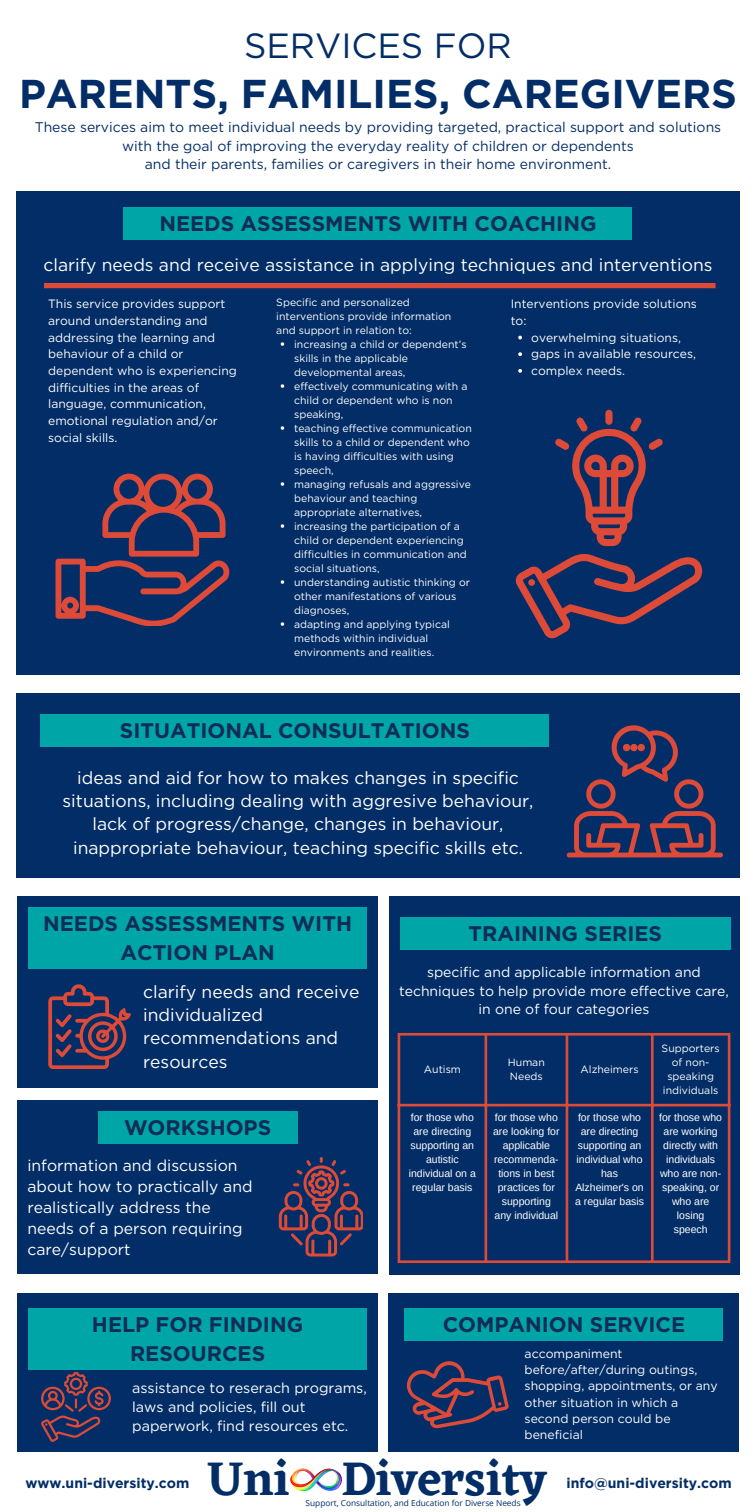
<style>
.page{position:relative;width:756px;height:1512px;background:#fff}
.page>*{position:absolute;margin:0;border:0;box-sizing:border-box;transform-origin:0 0}
.t1{font:600 48.65px "Eczar";color:#022d66}
.t2{font:700 40.25px "Gotham";color:#022d66}
.t3{font:35px "Gotham";color:#022d66}
.t4{font:700 21px/28.7px "Gotham";color:#102c57;text-align:center}
.t5{font:17.5px/23.4px "Gotham";color:#fff}
.t6{font:15.75px/21px "Gotham";color:#fff}
.t7{font:14.35px/19.2px "Gotham";color:#fff}
.t8{font:14px "Gotham";color:#022d66}
.t9{font:14px/18.6px "Gotham";color:#fff;text-align:center}
.t10{font:700 14px "Gotham";color:#022d66}
.t11{font:12.25px/16.8px "Gotham";color:#fff}
.t12{font:10.5px/14px "Gotham";color:#fff}
.t13{font:10.5px/14px "Arimo";color:#fff;text-align:center}
.t14{font:8.4px "Open Sans";color:#022d66}
</style>
<div class="page">
<div style="left:17px;top:1293px;width:361px;height:159px;background:#022d66"></div>
<div style="left:389px;top:1293px;width:350px;height:159px;background:#022d66"></div>
<div style="left:405px;top:1308px;width:318px;height:33px;background:#00a5a7"></div>
<div style="left:28px;top:1308px;width:339px;height:61px;background:#00a5a7"></div>
<div style="left:389px;top:896px;width:350px;height:378px;background:#022d66"></div>
<div style="left:400px;top:917px;width:330px;height:32px;background:#00a5a7"></div>
<hr style="left:398px;top:1036px;width:2px;height:224px;background:#dd4b38">
<hr style="left:485px;top:1036px;width:2px;height:224px;background:#dd4b38">
<hr style="left:566px;top:1036px;width:2px;height:224px;background:#dd4b38">
<hr style="left:651px;top:1036px;width:3px;height:224px;background:#dd4b38">
<hr style="left:728px;top:1036px;width:2px;height:224px;background:#dd4b38">
<hr style="left:398px;top:1033px;width:332px;height:3px;background:#dd4b38">
<hr style="left:398px;top:1104px;width:332px;height:2px;background:#dd4b38">
<hr style="left:398px;top:1260px;width:332px;height:3px;background:#dd4b38">
<svg style="left:290px;top:1468px;width:52px;height:24px"></svg>
<div style="left:17px;top:192px;width:722px;height:483px;background:#022d66"></div>
<div style="left:123px;top:207px;width:509px;height:33px;background:#00a5a7"></div>
<div style="left:44px;top:283px;width:672px;height:5px;background:#dd4b38"></div>
<div style="left:17px;top:896px;width:361px;height:191px;background:#022d66"></div>
<div style="left:28px;top:907px;width:339px;height:61px;background:#00a5a7"></div>
<svg style="left:48px;top:984px;width:83px;height:84px"></svg>
<div style="left:17px;top:693px;width:722px;height:185px;background:#022d66"></div>
<div style="left:40px;top:715px;width:509px;height:32px;background:#00a5a7"></div>
<svg style="left:567px;top:725px;width:156px;height:132px"></svg>
<div style="left:17px;top:1100px;width:361px;height:174px;background:#022d66"></div>
<div style="left:98px;top:1111px;width:199px;height:32px;background:#00a5a7"></div>
<svg style="left:279px;top:1157px;width:84px;height:100px"></svg>
<svg style="left:515px;top:410px;width:188px;height:228px"></svg>
<svg style="left:56px;top:474px;width:174px;height:152px"></svg>
<svg style="left:281px;top:342px;width:3px;height:4px"></svg>
<svg style="left:281px;top:384px;width:3px;height:4px"></svg>
<svg style="left:281px;top:426px;width:3px;height:4px"></svg>
<svg style="left:281px;top:482px;width:3px;height:4px"></svg>
<svg style="left:281px;top:524px;width:3px;height:4px"></svg>
<svg style="left:281px;top:580px;width:3px;height:4px"></svg>
<svg style="left:281px;top:622px;width:3px;height:4px"></svg>
<svg style="left:518px;top:336px;width:4px;height:3px"></svg>
<svg style="left:518px;top:352px;width:4px;height:4px"></svg>
<svg style="left:518px;top:369px;width:4px;height:4px"></svg>
<svg style="left:41px;top:1372px;width:70px;height:70px"></svg>
<svg style="left:406px;top:1361px;width:103px;height:67px"></svg>
<p class="t3" style="left:244px;top:25px;width:269px">SERVICES FOR</p>
<p class="t2" style="left:19px;top:69px;width:719px">PARENTS, FAMILIES, CAREGIVERS</p>
<p class="t8" style="left:35px;top:119px;width:688px">These services aim to meet individual needs by providing targeted, practical support and solutions</p>
<p class="t8" style="left:122px;top:137px;width:513px">with the goal of improving the everyday reality of children or dependents</p>
<p class="t8" style="left:145px;top:156px;width:468px">and their parents, families or caregivers in their home environment.</p>
<p class="t4" style="left:159px;top:209px;width:439px">NEEDS ASSESSMENTS WITH COACHING</p>
<p class="t5" style="left:43px;top:253px;width:671px">clarify needs and receive assistance in applying techniques and interventions</p>
<p class="t11" style="left:48px;top:296px;width:190px">This service provides support around understanding and addressing the learning and behaviour of a child or dependent who is experiencing difficulties in the areas of language, communication, emotional regulation and/or social skills.</p>
<h4 class="t12" style="left:276px;top:295px;width:177px">Specific and personalized interventions provide information and support in relation to:</h4>
<h5 class="t12" style="left:294px;top:337px;width:174px">increasing a child or dependent’s skills in the applicable developmental areas,</h5>
<p class="t12" style="left:294px;top:379px;width:175px">effectively communicating with a child or dependent who is non speaking,</p>
<h4 class="t12" style="left:294px;top:421px;width:179px">teaching effective communication skills to a child or dependent who is having difficulties with using speech,</h4>
<p class="t12" style="left:294px;top:477px;width:178px">managing refusals and aggressive behaviour and teaching appropriate alternatives,</p>
<h5 class="t12" style="left:294px;top:519px;width:174px">increasing the participation of a child or dependent experiencing difficulties in communication and social situations,</h5>
<h4 class="t12" style="left:294px;top:575px;width:177px">understanding autistic thinking or other manifestations of various diagnoses,</h4>
<h6 class="t12" style="left:294px;top:617px;width:157px">adapting and applying typical methods within individual environments and realities.</h6>
<p class="t11" style="left:511px;top:296px;width:188px">Interventions provide solutions to:</p>
<h4 class="t11" style="left:531px;top:329px;width:151px">overwhelming situations,</h4>
<p class="t11" style="left:531px;top:346px;width:166px">gaps in available resources,</p>
<p class="t11" style="left:531px;top:362px;width:95px">complex needs.</p>
<p class="t4" style="left:120px;top:716px;width:351px">SITUATIONAL CONSULTATIONS</p>
<p class="t5" style="left:63px;top:766px;width:472px;text-align:center">ideas and aid for how to makes changes in specific situations, including dealing with aggresive behaviour, lack of progress/change, changes in behaviour, inappropriate behaviour, teaching specific skills etc.</p>
<p class="t4" style="left:43px;top:909px;width:310px">NEEDS ASSESSMENTS WITH<br>ACTION PLAN</p>
<p class="t5" style="left:143px;top:980px;width:218px">clarify needs and receive individualized recommendations and resources</p>
<p class="t4" style="left:124px;top:1113px;width:149px">WORKSHOPS</p>
<p class="t6" style="left:27px;top:1155px;width:227px">information and discussion about how to practically and realistically address the needs of a person requiring care/support</p>
<p class="t4" style="left:469px;top:919px;width:195px">TRAINING SERIES</p>
<p class="t9" style="left:399px;top:963px;width:331px">specific and applicable information and techniques to help provide more effective care, in one of four categories</p>
<p class="t12" style="left:424px;top:1062px;width:38px">Autism</p>
<h4 class="t12" style="left:508px;top:1055px;width:38px">Human<br>Needs</h4>
<h5 class="t12" style="left:581px;top:1062px;width:59px">Alzheimers</h5>
<p class="t12" style="left:662px;top:1041px;width:60px;text-align:center">Supporters of non&shy;speaking individuals</p>
<p class="t13" style="left:409px;top:1111px;width:69px">for those who are directing supporting an autistic individual on a regular basis</p>
<p class="t13" style="left:493px;top:1111px;width:68px">for those who are looking for applicable recommenda&shy;tions in best practices for supporting any individual</p>
<p class="t13" style="left:575px;top:1111px;width:70px">for those who are directing supporting an individual who has<br>Alzheimer's on a regular basis</p>
<p class="t13" style="left:659px;top:1111px;width:64px">for those who are working directly with individuals who are non&shy;speaking, or who are losing speech</p>
<h2 class="t4" style="left:92px;top:1310px;width:213px">HELP FOR FINDING</h2>
<h3 class="t4" style="left:443px;top:1310px;width:244px">COMPANION SERVICE</h3>
<h2 class="t4" style="left:130px;top:1339px;width:137px">RESOURCES</h2>
<p class="t11" style="left:525px;top:1345px;width:194px">accompaniment before/after/during outings, shopping, appointments, or any other situation in which a second person could be beneficial</p>
<p class="t7" style="left:132px;top:1378px;width:236px">assistance to reserach programs, laws and policies, fill out paperwork, find resources etc.</p>
<p class="t1" style="left:208px;top:1449px;width:84px">Uni</p>
<p class="t1" style="left:341px;top:1449px;width:207px">Diversity</p>
<h4 class="t10" style="left:25px;top:1475px;width:166px">www.uni-diversity.com</h4>
<p class="t10" style="left:567px;top:1475px;width:167px">info@uni-diversity.com</p>
<p class="t14" style="left:306px;top:1497px;width:217px">Support, Consultation, and Education for Diverse Needs</p>
</div>
